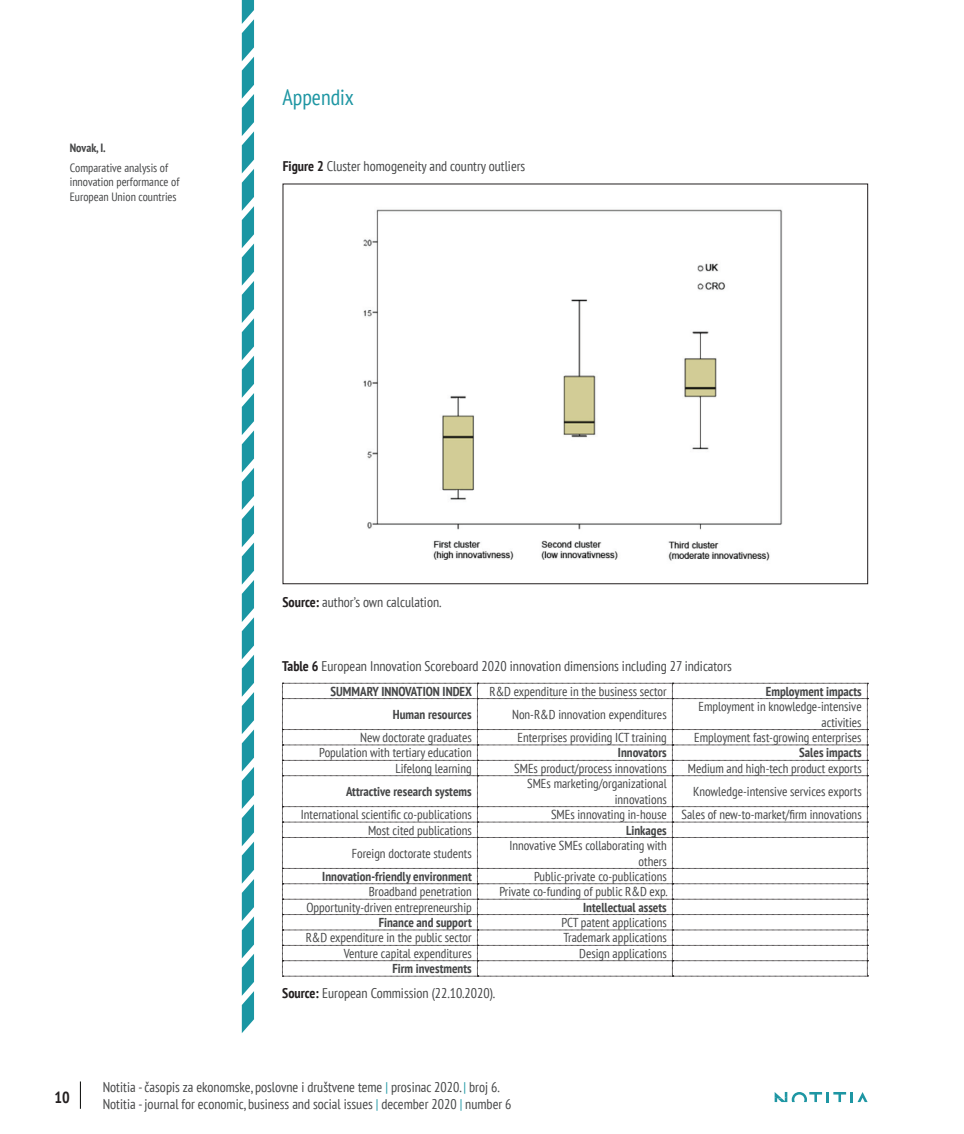
<style>
.page{position:relative;width:964px;height:1134px;background:#fff}
.page>*{position:absolute;margin:0;border:0;box-sizing:border-box;transform-origin:0 0}
.t1{font:condensed 22px "PT Sans";color:#1e96a3}
.t2{font:700 condensed 16px "PT Sans";color:#231f20}
.t3{font:condensed 14px/16.8px "PT Sans";color:#454647}
.t4{font:condensed 13px/15.6px "PT Sans";color:#454647;text-align:right}
.t5{font:700 condensed 13px "PT Sans";color:#454647}
.t6{font:condensed 12px/14.4px "PT Sans";color:#454647}
.t7{font:700 condensed 12px "PT Sans";color:#454647}
.s1{font-weight:700;color:#231f20}
.s2{color:#1a96a3}
</style>
<div class="page">
<svg style="left:242px;top:0;width:12px;height:1033px"></svg>
<svg style="left:80px;top:1081px;width:1px;height:28px"></svg>
<svg style="left:774px;top:1092px;width:93px;height:10px"></svg>
<img style="left:363px;top:209px;width:420px;height:352px">
<svg style="left:282px;top:683px;width:586px;height:294px"></svg>
<p class="t7" style="left:70px;top:139px;width:37px">Novak, I.</p>
<p class="t6" style="left:70px;top:160px;width:111px">Comparative analysis of innovation performance of<br>European Union countries</p>
<h1 class="t1" style="left:282px;top:83px;width:73px">Appendix</h1>
<p class="t3" style="left:283px;top:158px;width:244px"><span class="s1">Figure 2</span> Cluster homogeneity and country outliers</p>
<p class="t3" style="left:282px;top:593px;width:160px"><span class="s1">Source:</span> author’s own calculation.</p>
<p class="t3" style="left:282px;top:657px;width:451px"><span class="s1">Table 6</span> European Innovation Scoreboard 2020 innovation dimensions including 27 indicators</p>
<p class="t5" style="left:331px;top:682px;width:143px">SUMMARY INNOVATION INDEX</p>
<p class="t4" style="left:489px;top:683px;width:179px">R&amp;D expenditure in the business sector</p>
<p class="t5" style="left:766px;top:682px;width:97px">Employment impacts</p>
<p class="t5" style="left:393px;top:706px;width:80px">Human resources</p>
<p class="t4" style="left:512px;top:706px;width:156px">Non-R&amp;D innovation expenditures</p>
<p class="t4" style="left:698px;top:698px;width:165px">Employment in knowledge-intensive activities</p>
<p class="t4" style="left:360px;top:729px;width:113px">New doctorate graduates</p>
<p class="t4" style="left:517px;top:729px;width:151px">Enterprises providing ICT training</p>
<p class="t4" style="left:694px;top:729px;width:169px">Employment fast-growing enterprises</p>
<p class="t4" style="left:319px;top:745px;width:154px">Population with tertiary education</p>
<p class="t5" style="left:618px;top:744px;width:50px">Innovators</p>
<p class="t5" style="left:799px;top:744px;width:64px">Sales impacts</p>
<p class="t4" style="left:395px;top:760px;width:78px">Lifelong learning</p>
<p class="t4" style="left:514px;top:760px;width:154px">SMEs product/process innovations</p>
<p class="t4" style="left:688px;top:760px;width:175px">Medium and high-tech product exports</p>
<p class="t5" style="left:346px;top:783px;width:127px">Attractive research systems</p>
<p class="t4" style="left:527px;top:775px;width:141px">SMEs marketing/organizational innovations</p>
<p class="t4" style="left:693px;top:783px;width:170px">Knowledge-intensive services exports</p>
<p class="t4" style="left:301px;top:806px;width:172px">International scientific co-publications</p>
<p class="t4" style="left:551px;top:806px;width:312px">SMEs innovating in-house Sales of new-to-market/firm innovations</p>
<p class="t4" style="left:368px;top:822px;width:105px">Most cited publications</p>
<p class="t5" style="left:626px;top:821px;width:42px">Linkages</p>
<p class="t4" style="left:352px;top:845px;width:122px">Foreign doctorate students</p>
<p class="t4" style="left:509px;top:837px;width:159px">Innovative SMEs collaborating with others</p>
<p class="t5" style="left:322px;top:868px;width:151px">Innovation-friendly environment</p>
<p class="t4" style="left:534px;top:868px;width:134px">Public-private co-publications</p>
<p class="t4" style="left:369px;top:884px;width:104px">Broadband penetration</p>
<p class="t4" style="left:499px;top:884px;width:170px">Private co-funding of public R&amp;D exp.</p>
<p class="t4" style="left:306px;top:899px;width:167px">Opportunity-driven entrepreneurship</p>
<p class="t5" style="left:583px;top:898px;width:85px">Intellectual assets</p>
<p class="t5" style="left:379px;top:914px;width:95px">Finance and support</p>
<p class="t4" style="left:561px;top:914px;width:107px">PCT patent applications</p>
<p class="t4" style="left:306px;top:930px;width:167px">R&amp;D expenditure in the public sector</p>
<p class="t4" style="left:563px;top:930px;width:105px">Trademark applications</p>
<p class="t4" style="left:344px;top:945px;width:130px">Venture capital expenditures</p>
<p class="t4" style="left:579px;top:945px;width:89px">Design applications</p>
<p class="t5" style="left:392px;top:960px;width:81px">Firm investments</p>
<p class="t3" style="left:282px;top:985px;width:214px"><span class="s1">Source:</span> European Commission (22.10.2020).</p>
<p class="t2" style="left:55px;top:1086px;width:17px">10</p>
<p class="t3" style="left:103px;top:1078px;width:410px">Notitia - časopis za ekonomske, poslovne i društvene teme <span class="s2">|</span> prosinac 2020. <span class="s2">|</span> broj 6.<br>Notitia - journal for economic, business and social issues <span class="s2">|</span> december 2020 <span class="s2">|</span> number 6</p>
</div>
